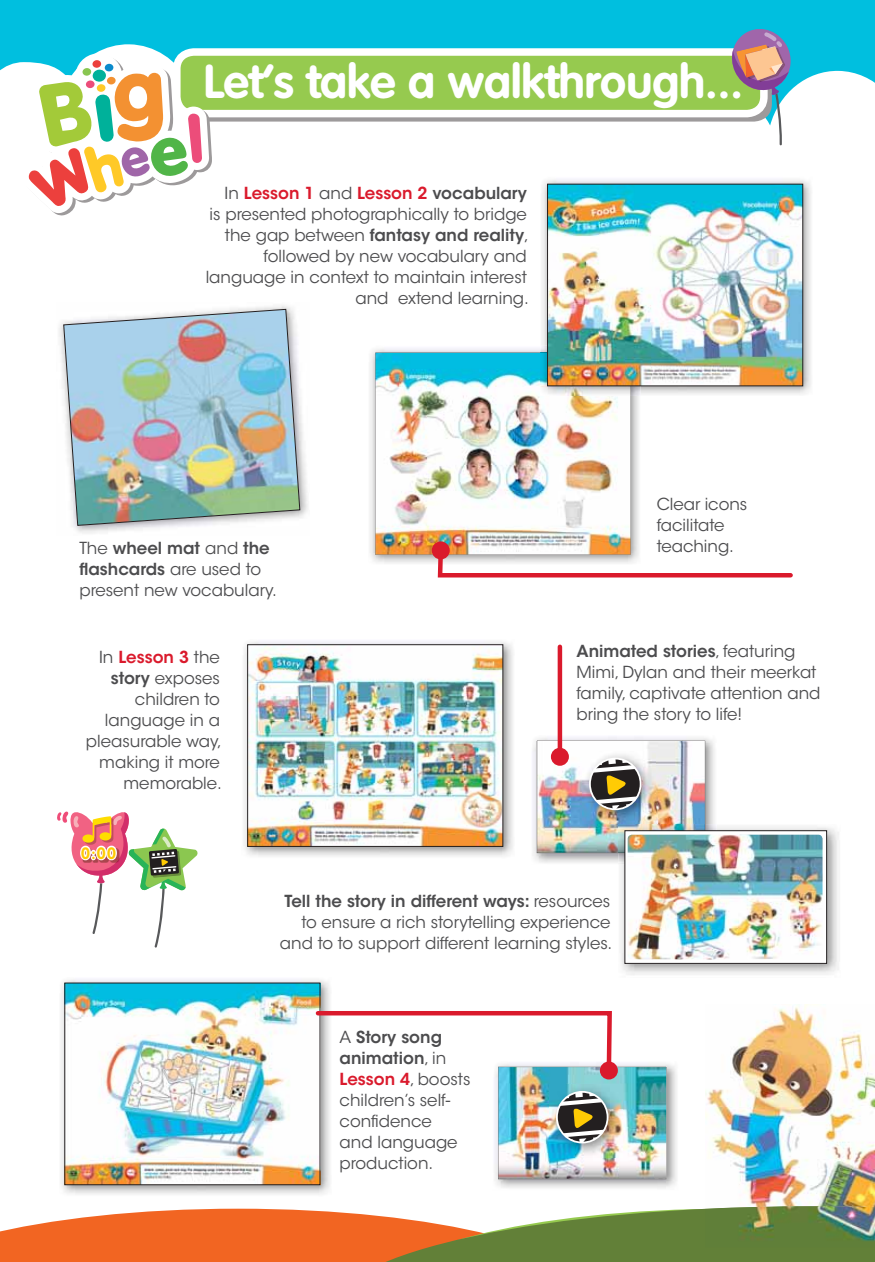
<style>
.page{position:relative;width:875px;height:1262px;background:#fff}
.page>*{position:absolute;margin:0;border:0;box-sizing:border-box;transform-origin:0 0}
.t1{font:700 46.8px "VAG Rounded Inf";color:#fff}
.t2{font:16.5px/21px "ITC Avant Garde Std";color:#4c4c4e}
.t3{font:600 16.5px "ITC Avant Garde Std";color:#4c4c4e}
.t4{font:700 16.2px "VAG Rounded Inf";color:#ffcb04;scale:.95 1}
.s1{font-weight:600;color:#da1a2c}
.s2{font-weight:600}
.s3{font-weight:400}
</style>
<div class="page">
<img style="left:370px;top:348px;width:269px;height:215px">
<img style="left:375px;top:353px;width:255px;height:201px">
<div style="left:0;top:0;width:874px;height:91px;background:#00bfdf"></div>
<svg style="left:0;top:1208px;width:874px;height:53px;background:#c3864a"></svg>
<svg style="left:184px;top:60px;width:587px;height:62px;background:#aca9aa"></svg>
<div style="left:177px;top:52px;width:586px;height:62px;background:#96ca4f;border-radius:17px"></div>
<div style="left:173px;top:48px;width:594px;height:69px;border:8px solid #fff;border-radius:17px"></div>
<svg style="left:731px;top:25px;width:59px;height:120px"></svg>
<img style="left:542px;top:179px;width:269px;height:216px">
<img style="left:540px;top:345px;width:100px;height:51px">
<img style="left:540px;top:353px;width:90px;height:43px">
<img style="left:549px;top:186px;width:251px;height:198px">
<img style="left:244px;top:641px;width:269px;height:216px">
<img style="left:249px;top:646px;width:252px;height:198px">
<div style="left:247px;top:644px;width:256px;height:202px;border:1px solid #231f20"></div>
<img style="left:59px;top:305px;width:249px;height:228px">
<img style="left:63px;top:309px;width:237px;height:216px">
<svg style="left:21px;top:53px;width:191px;height:163px"></svg>
<img style="left:532px;top:735px;width:183px;height:128px">
<img style="left:495px;top:1064px;width:182px;height:124px">
<img style="left:61px;top:979px;width:269px;height:216px">
<img style="left:67px;top:984px;width:251px;height:198px">
<svg style="left:57px;top:811px;width:141px;height:136px"></svg>
<div style="left:96px;top:845px;width:11px;height:15px;border:3px solid #fff;border-radius:50%"></div>
<div style="left:98px;top:847px;width:6px;height:11px;border:3px solid #fff;border-radius:50%"></div>
<div style="left:106px;top:845px;width:11px;height:15px;border:3px solid #fff;border-radius:50%"></div>
<div style="left:108px;top:847px;width:6px;height:11px;border:3px solid #fff;border-radius:50%"></div>
<div style="left:557px;top:646px;width:5px;height:110px;background:#da1a2c"></div>
<svg style="left:435px;top:546px;width:358px;height:32px"></svg>
<div style="left:431px;top:541px;width:18px;height:18px;background:#da1a2c;border-radius:50%"></div>
<img style="left:705px;top:1004px;width:169px;height:202px">
<img style="left:705px;top:1206px;width:169px;height:41px">
<img style="left:536px;top:740px;width:169px;height:113px">
<div style="left:589px;top:757px;width:52px;height:53px;border:2px solid #fff;border-radius:50%"></div>
<img style="left:620px;top:826px;width:219px;height:149px">
<img style="left:618px;top:824px;width:98px;height:40px">
<img style="left:618px;top:824px;width:87px;height:29px">
<div style="left:625px;top:830px;width:201px;height:133px;background:#fff"></div>
<div style="left:624px;top:830px;width:202px;height:133px;border:1px solid #231f20"></div>
<img style="left:627px;top:834px;width:195px;height:125px;border-radius:4px">
<img style="left:313px;top:1008px;width:353px;height:171px">
<div style="left:556px;top:1090px;width:52px;height:53px;border:2px solid #fff;border-radius:50%"></div>
<h1 class="t1" style="left:204px;top:54px;width:540px">Let’s take a walkthrough...</h1>
<p class="t2" style="left:206px;top:183px;width:324px;text-align:right">In <span class="s1">Lesson 1</span> and <span class="s1">Lesson 2</span> <span class="s2">vocabulary<br></span>is presented photographically to bridge the gap between <span class="s2">fantasy and reality</span>, followed by new vocabulary and language in context to maintain interest and extend learning.</p>
<p class="t2" style="left:656px;top:494px;width:92px">Clear icons facilitate</p>
<p class="t3" style="left:79px;top:540px;width:192px"><span class="s3">The</span> wheel mat <span class="s3">and</span> the</p>
<p class="t2" style="left:656px;top:536px;width:79px">teaching.</p>
<p class="t2" style="left:79px;top:559px;width:199px"><span class="s2">flashcards</span> are used to present new vocabulary.</p>
<p class="t2" style="left:86px;top:647px;width:137px;text-align:right">In <span class="s1">Lesson 3</span> the <span class="s2">story</span> exposes children to language in a pleasurable way, making it more memorable.</p>
<p class="t4" style="left:81px;top:843px;width:38px">0:00</p>
<p class="t2" style="left:576px;top:641px;width:245px"><span class="s2">Animated stories</span>, featuring<br>Mimi, Dylan and their meerkat family, captivate attention and bring the story to life!</p>
<p class="t2" style="left:280px;top:891px;width:334px;text-align:right"><span class="s2">Tell the story in different ways:</span> resources to ensure a rich storytelling experience and to to support different learning styles.</p>
<p class="t2" style="left:339px;top:1027px;width:132px">A <span class="s2">Story song animation</span>, in<br><span class="s1">Lesson 4</span>, boosts children’s self&shy;confidence<br>and language production.</p>
</div>
